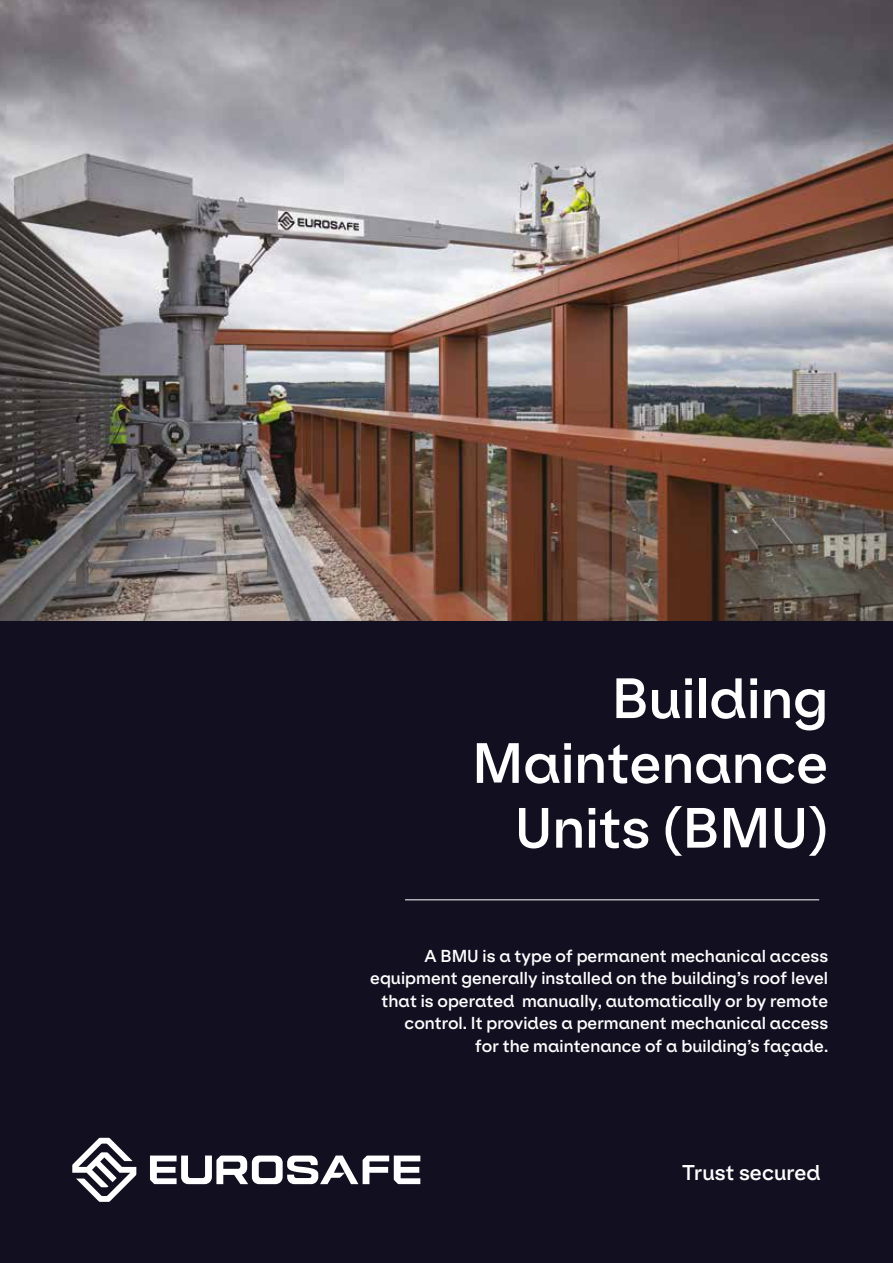
<style>
.page{position:relative;width:893px;height:1263px;background:#fff}
.page>*{position:absolute;margin:0;border:0;box-sizing:border-box;transform-origin:0 0}
.t1{font:600 54px/64.8px "Klarheit Kurrent";color:#fff;text-align:right}
.t2{font:600 20.4px "Klarheit Kurrent";color:#fff}
.t3{font:600 16.5px/22.5px "Klarheit Kurrent";color:#fff;text-align:right}
</style>
<div class="page">
<div style="left:0;top:621px;width:893px;height:642px;background:#120f20"></div>
<svg style="left:150px;top:1155px;width:270px;height:29px"></svg>
<svg style="left:72px;top:1138px;width:64px;height:64px"></svg>
<img style="left:0;top:0;width:893px;height:621px">
<hr style="left:405px;top:899px;width:414px;height:1px;background:#fff">
<h1 class="t1" style="left:472px;top:660px;width:358px">Building<br>Maintenance<br>Units (BMU)</h1>
<p class="t3" style="left:370px;top:943px;width:459px">A BMU is a type of permanent mechanical access equipment generally installed on the building’s roof level that is operated manually, automatically or by remote control. It provides a permanent mechanical access<br>for the maintenance of a building’s façade.</p>
<p class="t2" style="left:682px;top:1155px;width:140px">Trust secured</p>
</div>
